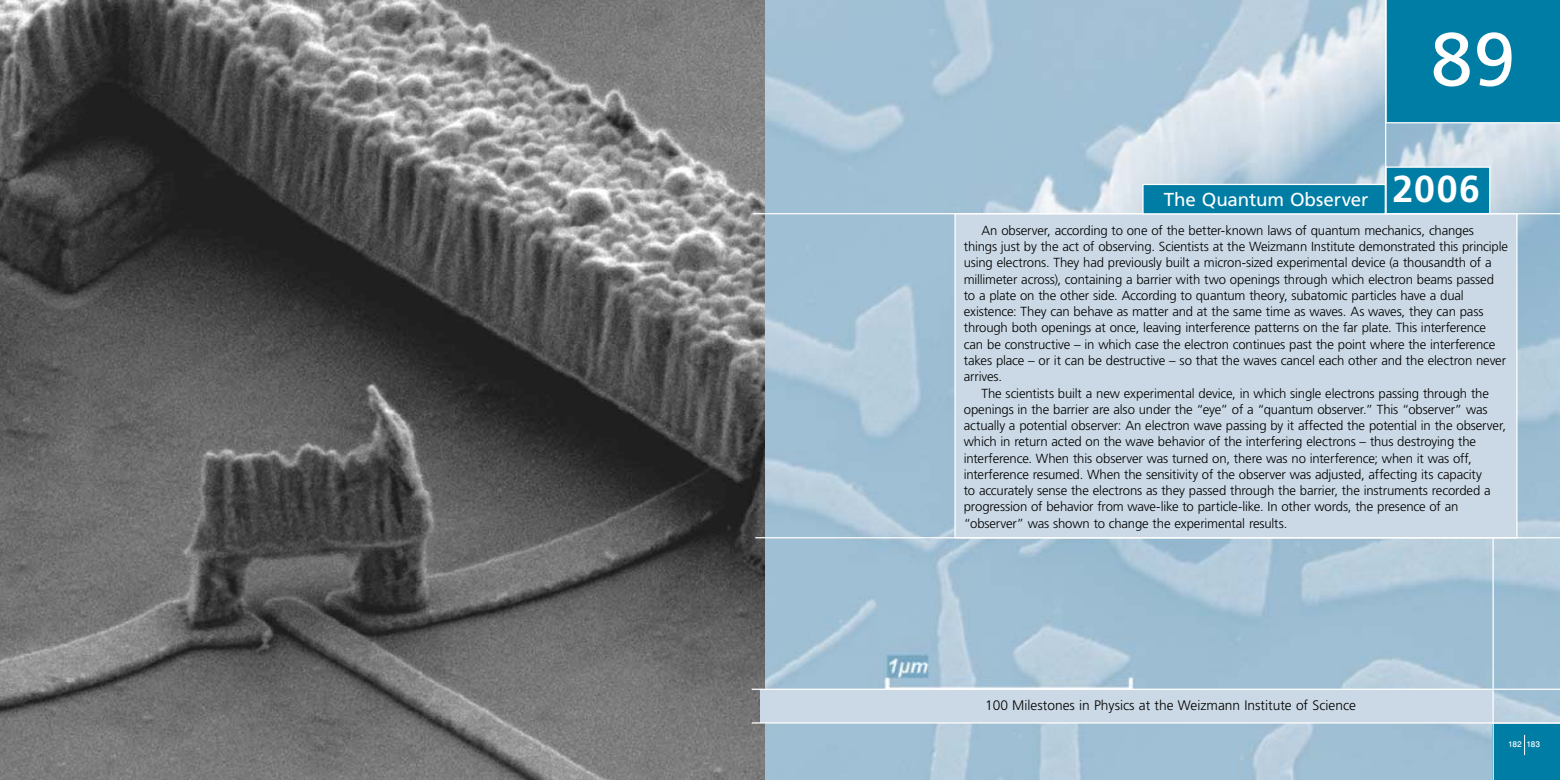
<style>
.page{position:relative;width:1560px;height:780px;background:#fff}
.page>*{position:absolute;margin:0;border:0;box-sizing:border-box;transform-origin:0 0}
.t1{font:75px "Frutiger";color:#fff}
.t2{font:700 37.5px "Frutiger";color:#fff}
.t3{font:18.75px "Frutiger";letter-spacing:-.005em;color:#fff}
.t4{font:300 13.75px "Frutiger";color:#000}
.t5{font:300 13.12px/16.2px "Frutiger";letter-spacing:-.01em;color:#000}
.t6{font:500 11.25px "Win Soft Pro";color:#fff}
</style>
<div class="page">
<img style="left:0;top:0;width:765px;height:780px">
<img style="left:765px;top:0;width:794px;height:780px">
<div style="left:1492px;top:724px;width:67px;height:56px;background:#007da4"></div>
<div style="left:954px;top:213px;width:563px;height:325px;background:#cad9e5;border:1px solid #fff"></div>
<hr style="left:755px;top:537px;width:804px;height:1px;background:#fff">
<div style="left:1385px;top:0;width:174px;height:123px;background:#007da4"></div>
<div style="left:1385px;top:166px;width:104px;height:48px;background:#007da4;border:1px solid #fff"></div>
<hr style="left:752px;top:213px;width:807px;height:1px;background:#fff">
<hr style="left:1384px;top:0;width:1px;height:212px;background:#fff">
<div style="left:1142px;top:184px;width:243px;height:30px;background:#007da4;border:1px solid #fff"></div>
<div style="left:760px;top:689px;width:732px;height:33px;background:#cad9e5"></div>
<hr style="left:1492px;top:537px;width:1px;height:243px;background:#fff">
<hr style="left:751px;top:688px;width:808px;height:1px;background:#fff">
<hr style="left:751px;top:722px;width:808px;height:1px;background:#fff">
<h1 class="t1" style="left:1430px;top:15px;width:86px">89</h1>
<h3 class="t3" style="left:1163px;top:189px;width:206px">The Quantum Observer</h3>
<h2 class="t2" style="left:1392px;top:167px;width:89px">2006</h2>
<p class="t5" style="left:963px;top:222px;width:545px;text-indent:18px">An observer, according to one of the better-known laws of quantum mechanics, changes things just by the act of observing. Scientists at the Weizmann Institute demonstrated this principle using electrons. They had previously built a micron-sized experimental device a( thousandth of a millimeter across ,) containing a barrier with two openings through which electron beams passed to a plate on the other side. According to quantum theory, subatomic particles have a dual existence: They can behave as matter and at the same time as waves. As waves, they can pass through both openings at once, leaving interference patterns on the far plate. This interference can be constructive – in which case the electron continues past the point where the interference takes place – or it can be destructive – so that the waves cancel each other and the electron never arrives.</p>
<p class="t5" style="left:963px;top:385px;width:543px;text-indent:18px">The scientists built a new experimental device in, which single electrons passing through the openings in the barrier are also under the “eye” of a “quantum observer.” This “observer” was actually a potential observer: An electron wave passing by it affected the potential in the observer, which in return acted on the wave behavior of the interfering electrons – thus destroying the interference. When this observer was turned on, there was no interference; when it was off, interference resumed. When the sensitivity of the observer was adjusted, affecting its capacity<br>to accurately sense the electrons as they passed through the barrier, the instruments recorded a progression of behavior from wave-like to particle-like In. other words, the presence of an “observer” was shown to change the experimental results.</p>
<p class="t4" style="left:985px;top:697px;width:372px">100 Milestones in Physics at the Weizmann Institute of Science</p>
<p class="t6" style="left:1507px;top:736px;width:34px">182 183</p>
</div>
